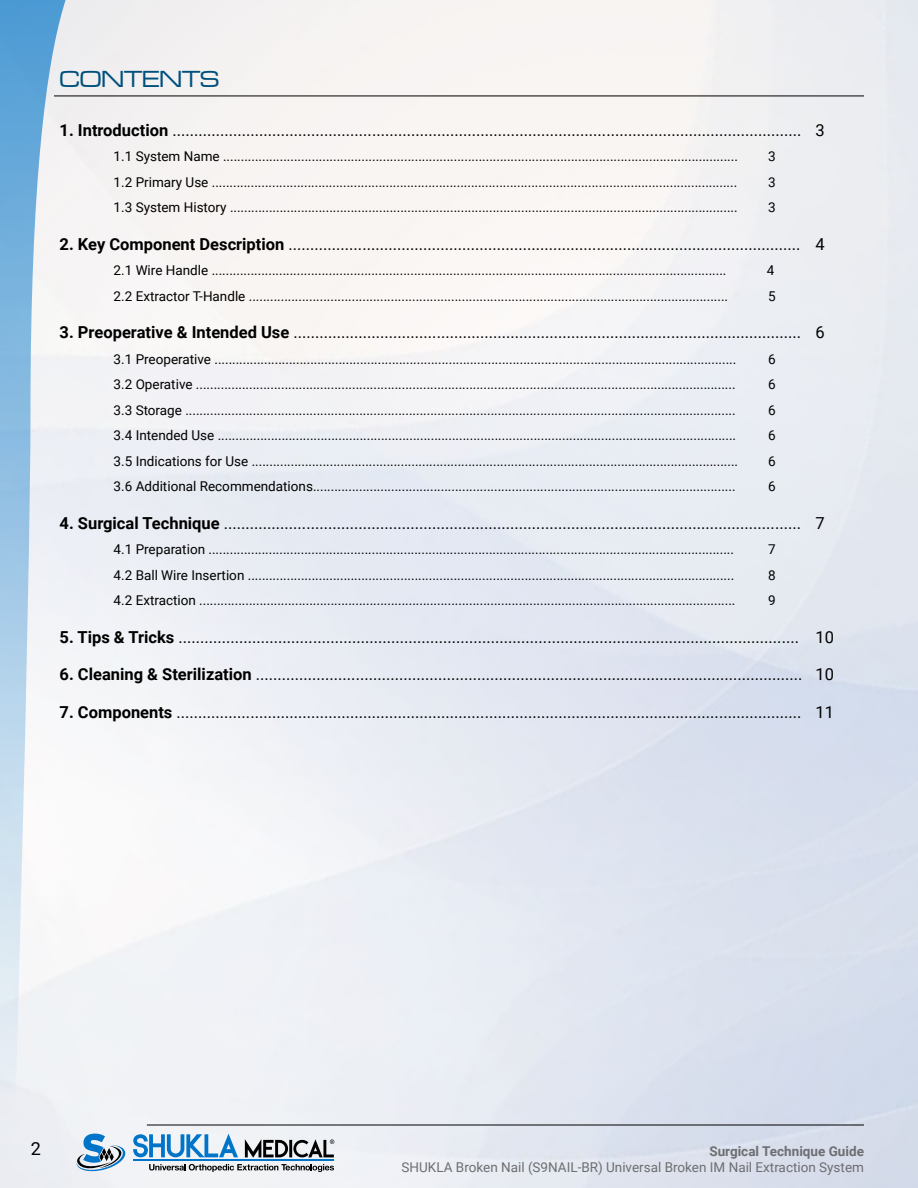
<style>
.page{position:relative;width:918px;height:1188px;background:#fff}
.page>*{position:absolute;margin:0;border:0;box-sizing:border-box;transform-origin:0 0}
.t1{font:24px "Microgramma DEE Medi Exte";color:#00507d}
.t2{font:18px "Roboto";color:#000}
.t3{font:16.5px "Roboto";color:#000}
.t4{font:13.5px "Roboto";color:#000}
.t5{font:13.5px "Roboto";color:#6d6e71}
.t6{font:700 13.5px "Roboto";color:#6d6e71}
.s1{font-weight:700}
</style>
<div class="page">
<img style="left:0;top:0;width:918px;height:1188px">
<svg style="left:149px;top:1164px;width:185px;height:8px"></svg>
<svg style="left:245px;top:1139px;width:89px;height:19px"></svg>
<svg style="left:133px;top:1134px;width:105px;height:23px"></svg>
<hr style="left:133px;top:1160px;width:201px;height:1px;background:#0074c8">
<svg style="left:96px;top:1134px;width:30px;height:38px"></svg>
<hr style="left:147px;top:1125px;width:717px;height:1px;background:#000">
<hr style="left:54px;top:96px;width:810px;height:1px;background:#000">
<svg style="left:0;top:0;width:96px;height:1184px;fill:#eff0f4"></svg>
<h1 class="t1" style="left:59px;top:64px;width:162px">CONTENTS</h1>
<p class="t3" style="left:60px;top:118px;width:767px"><span class="s1">1. Introduction</span> ................................................................................................................................................. 3</p>
<p class="t4" style="left:114px;top:147px;width:626px">1.1 System Name .................................................................................................................................................</p>
<p class="t4" style="left:768px;top:147px;width:9px">3</p>
<p class="t4" style="left:114px;top:172px;width:625px">1.2 Primary Use ....................................................................................................................................................</p>
<p class="t4" style="left:768px;top:172px;width:9px">3</p>
<p class="t4" style="left:114px;top:198px;width:626px">1.3 System History ...............................................................................................................................................</p>
<p class="t4" style="left:768px;top:198px;width:9px">3</p>
<p class="t3" style="left:60px;top:232px;width:767px"><span class="s1">2. Key Component Description</span> ...................................................................................................................... 4</p>
<p class="t4" style="left:114px;top:261px;width:614px">2.1 Wire Handle .................................................................................................................................................</p>
<p class="t4" style="left:767px;top:261px;width:9px">4</p>
<p class="t4" style="left:114px;top:286px;width:616px">2.2 Extractor T-Handle .......................................................................................................................................</p>
<p class="t4" style="left:768px;top:286px;width:9px">5</p>
<p class="t3" style="left:60px;top:321px;width:767px"><span class="s1">3. Preoperative &amp; Intended Use</span> ..................................................................................................................... 6</p>
<p class="t4" style="left:114px;top:349px;width:624px">3.1 Preoperative ...................................................................................................................................................</p>
<p class="t4" style="left:768px;top:349px;width:9px">6</p>
<p class="t4" style="left:114px;top:375px;width:624px">3.2 Operative ........................................................................................................................................................</p>
<p class="t4" style="left:768px;top:375px;width:9px">6</p>
<p class="t4" style="left:114px;top:400px;width:624px">3.3 Storage ...........................................................................................................................................................</p>
<p class="t4" style="left:768px;top:400px;width:9px">6</p>
<p class="t4" style="left:114px;top:426px;width:624px">3.4 Intended Use ..................................................................................................................................................</p>
<p class="t4" style="left:768px;top:426px;width:9px">6</p>
<p class="t4" style="left:114px;top:451px;width:626px">3.5 Indications for Use .........................................................................................................................................</p>
<p class="t4" style="left:768px;top:451px;width:9px">6</p>
<p class="t4" style="left:114px;top:477px;width:623px">3.6 Additional Recommendations.......................................................................................................................</p>
<p class="t4" style="left:768px;top:477px;width:9px">6</p>
<p class="t3" style="left:60px;top:511px;width:767px"><span class="s1">4. Surgical Technique</span> ..................................................................................................................................... 7</p>
<p class="t4" style="left:114px;top:540px;width:622px">4.1 Preparation ....................................................................................................................................................</p>
<p class="t4" style="left:768px;top:540px;width:9px">7</p>
<p class="t4" style="left:114px;top:565px;width:622px">4.2 Ball Wire Insertion .........................................................................................................................................</p>
<p class="t4" style="left:768px;top:565px;width:9px">8</p>
<p class="t4" style="left:114px;top:591px;width:623px">4.2 Extraction .......................................................................................................................................................</p>
<p class="t4" style="left:768px;top:591px;width:9px">9</p>
<p class="t3" style="left:60px;top:625px;width:776px"><span class="s1">5. Tips &amp; Tricks</span> ............................................................................................................................................... 10</p>
<p class="t3" style="left:60px;top:663px;width:776px"><span class="s1">6. Cleaning &amp; Sterilization</span> .............................................................................................................................. 10</p>
<p class="t3" style="left:60px;top:700px;width:776px"><span class="s1">7. Components</span> ................................................................................................................................................ 11</p>
<h2 class="t2" style="left:31px;top:1136px;width:12px">2</h2>
<p class="t6" style="left:709px;top:1142px;width:156px">Surgical Technique Guide</p>
<p class="t5" style="left:402px;top:1158px;width:464px">SHUKLA Broken Nail (S9NAIL-BR) Universal Broken IM Nail Extraction System</p>
</div>
